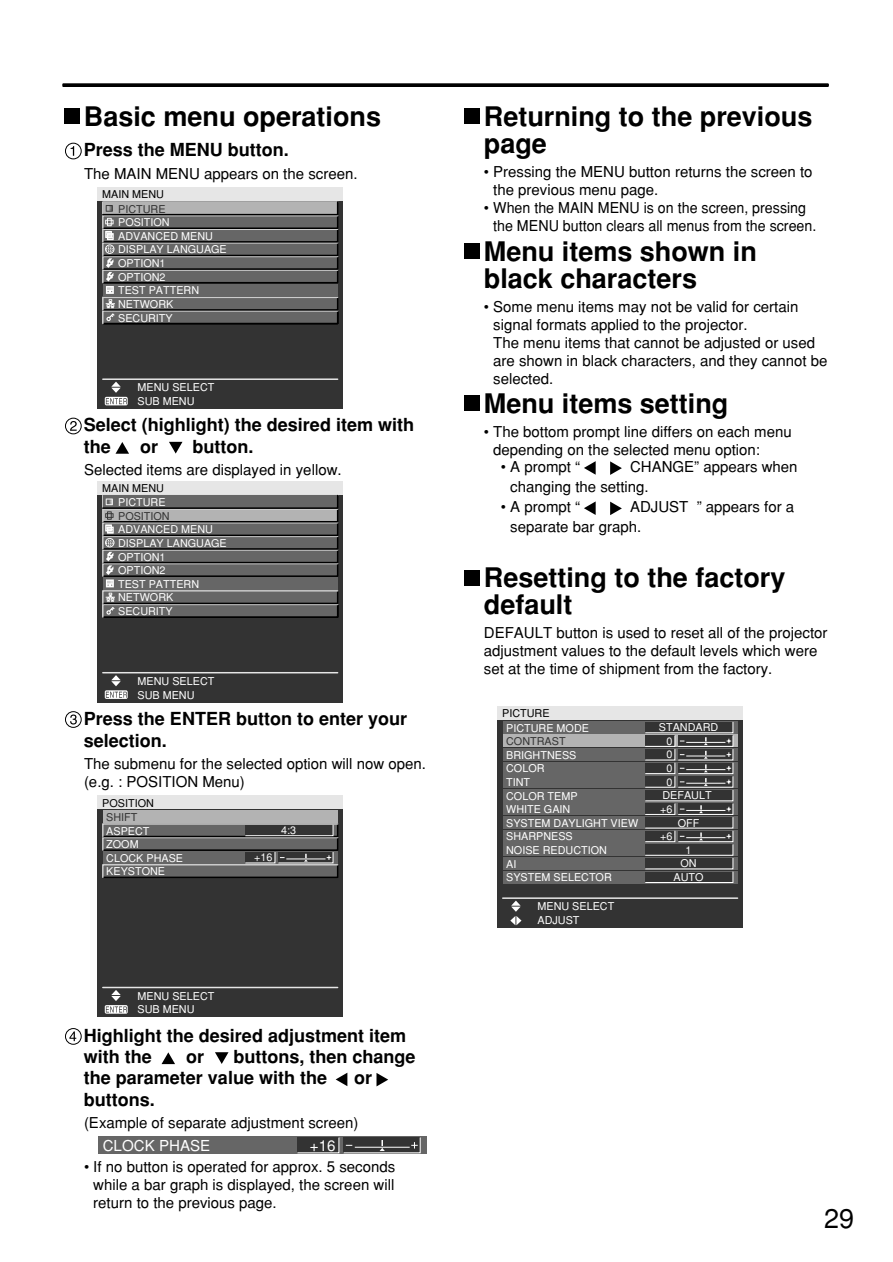
<style>
.page{position:relative;width:893px;height:1262px;background:#fff}
.page>*{position:absolute;margin:0;border:0;box-sizing:border-box;transform-origin:0 0}
.t1{font:700 27px/27px "Helvetica";color:#000}
.t2{font:27px "Helvetica";color:#000}
.t3{font:700 18px/21.5px "Helvetica";color:#000}
.t4{font:15.15px "Helvetica";color:#fff}
.t5{font:15px/18px "Helvetica";color:#000}
.t6{font:10.8px/13.6px "Helvetica";color:#fff}
.t7{font:10.8px "Helvetica";color:#000}
.t8{font:10.8px "Helvetica";color:#333}
</style>
<div class="page">
<hr style="left:63px;top:84px;width:765px;height:3px;background:#000">
<svg style="left:464px;top:585px;width:16px;height:1px"></svg>
<div style="left:464px;top:570px;width:16px;height:15px;background:#000"></div>
<svg style="left:584px;top:502px;width:11px;height:13px"></svg>
<svg style="left:610px;top:501px;width:12px;height:14px"></svg>
<svg style="left:584px;top:461px;width:11px;height:14px"></svg>
<svg style="left:610px;top:461px;width:12px;height:14px"></svg>
<div style="left:464px;top:395px;width:16px;height:16px;background:#000"></div>
<svg style="left:464px;top:258px;width:16px;height:1px"></svg>
<div style="left:464px;top:243px;width:16px;height:15px;background:#000"></div>
<div style="left:464px;top:108px;width:16px;height:16px;background:#000"></div>
<div style="left:497px;top:706px;width:245px;height:221px;background:#333"></div>
<div style="left:497px;top:706px;width:245px;height:14px;background:#e6e6e6"></div>
<hr style="left:502px;top:897px;width:235px;height:2px;background:#e6e6e6">
<div style="left:502px;top:857px;width:235px;height:12px;background:#666"></div>
<div style="left:502px;top:843px;width:235px;height:13px;background:#666"></div>
<div style="left:502px;top:830px;width:235px;height:12px;background:#666"></div>
<div style="left:502px;top:816px;width:235px;height:13px;background:#666"></div>
<div style="left:502px;top:802px;width:235px;height:13px;background:#666"></div>
<div style="left:502px;top:789px;width:235px;height:12px;background:#666"></div>
<div style="left:502px;top:748px;width:235px;height:13px;background:#666"></div>
<div style="left:502px;top:734px;width:235px;height:13px;background:#b3b3b3"></div>
<div style="left:502px;top:775px;width:235px;height:13px;background:#666"></div>
<div style="left:502px;top:762px;width:235px;height:12px;background:#666"></div>
<div style="left:502px;top:721px;width:235px;height:12px;background:#666"></div>
<div style="left:502px;top:870px;width:235px;height:13px;background:#666"></div>
<svg style="left:644px;top:721px;width:89px;height:162px"></svg>
<svg style="left:510px;top:900px;width:11px;height:25px"></svg>
<svg style="left:65px;top:143px;width:17px;height:17px"></svg>
<svg style="left:65px;top:143px;width:16px;height:16px"></svg>
<svg style="left:71px;top:146px;width:3px;height:10px"></svg>
<div style="left:65px;top:108px;width:15px;height:16px;background:#000"></div>
<svg style="left:169px;top:442px;width:13px;height:11px"></svg>
<svg style="left:115px;top:442px;width:14px;height:12px"></svg>
<svg style="left:65px;top:417px;width:17px;height:18px"></svg>
<svg style="left:65px;top:418px;width:16px;height:16px"></svg>
<svg style="left:70px;top:421px;width:7px;height:10px"></svg>
<svg style="left:65px;top:711px;width:17px;height:17px"></svg>
<svg style="left:65px;top:711px;width:16px;height:16px"></svg>
<svg style="left:70px;top:714px;width:7px;height:10px"></svg>
<svg style="left:376px;top:1073px;width:12px;height:13px"></svg>
<svg style="left:335px;top:1073px;width:12px;height:13px"></svg>
<svg style="left:215px;top:1052px;width:13px;height:12px"></svg>
<svg style="left:161px;top:1052px;width:14px;height:12px"></svg>
<svg style="left:65px;top:1028px;width:17px;height:17px"></svg>
<svg style="left:65px;top:1028px;width:16px;height:16px"></svg>
<svg style="left:69px;top:1031px;width:7px;height:10px"></svg>
<div style="left:98px;top:481px;width:245px;height:221px;background:#333"></div>
<div style="left:98px;top:481px;width:245px;height:13px;background:#e6e6e6"></div>
<hr style="left:103px;top:672px;width:234px;height:1px;background:#e6e6e6">
<svg style="left:101px;top:494px;width:238px;height:124px;background:#696969"></svg>
<svg style="left:105px;top:675px;width:23px;height:24px"></svg>
<div style="left:98px;top:795px;width:245px;height:221px;background:#333"></div>
<div style="left:98px;top:795px;width:245px;height:14px;background:#e6e6e6"></div>
<hr style="left:103px;top:986px;width:234px;height:2px;background:#e6e6e6">
<div style="left:103px;top:810px;width:234px;height:13px;background:#b3b3b3"></div>
<svg style="left:102px;top:822px;width:237px;height:56px"></svg>
<svg style="left:105px;top:990px;width:23px;height:23px"></svg>
<div style="left:98px;top:1136px;width:328px;height:18px;background:#666"></div>
<svg style="left:297px;top:1137px;width:124px;height:16px;background:#494949"></svg>
<div style="left:98px;top:187px;width:245px;height:221px;background:#333"></div>
<div style="left:98px;top:187px;width:245px;height:14px;background:#e6e6e6"></div>
<hr style="left:103px;top:378px;width:234px;height:2px;background:#e6e6e6">
<svg style="left:102px;top:201px;width:237px;height:124px;background:#6a6a6a"></svg>
<svg style="left:105px;top:381px;width:23px;height:24px"></svg>
<h1 class="t1" style="left:84px;top:106px;width:298px">Basic menu operations</h1>
<p class="t3" style="left:84px;top:141px;width:206px">Press the MENU button.</p>
<p class="t5" style="left:84px;top:167px;width:275px">The MAIN MENU appears on the screen.</p>
<p class="t7" style="left:102px;top:191px;width:63px">MAIN MENU</p>
<p class="t8" style="left:118px;top:205px;width:49px">PICTURE</p>
<p class="t6" style="left:118px;top:217px;width:110px">POSITION<br>ADVANCED MENU<br>DISPLAY LANGUAGE<br>OPTION1<br>OPTION2<br>TEST PATTERN<br>NETWORK<br>SECURITY</p>
<p class="t6" style="left:137px;top:382px;width:78px">MENU SELECT</p>
<p class="t6" style="left:137px;top:395px;width:59px">SUB MENU</p>
<p class="t3" style="left:84px;top:416px;width:331px">Select (highlight) the desired item with the</p>
<p class="t3" style="left:140px;top:437px;width:19px">or</p>
<p class="t3" style="left:192px;top:437px;width:62px">button.</p>
<p class="t5" style="left:84px;top:462px;width:259px">Selected items are displayed in yellow.</p>
<p class="t7" style="left:102px;top:484px;width:63px">MAIN MENU</p>
<p class="t6" style="left:118px;top:496px;width:49px">PICTURE</p>
<p class="t8" style="left:118px;top:512px;width:53px">POSITION</p>
<p class="t6" style="left:118px;top:524px;width:110px">ADVANCED MENU<br>DISPLAY LANGUAGE<br>OPTION1<br>OPTION2<br>TEST PATTERN<br>NETWORK<br>SECURITY</p>
<p class="t6" style="left:137px;top:675px;width:78px">MENU SELECT</p>
<p class="t6" style="left:137px;top:689px;width:59px">SUB MENU</p>
<p class="t3" style="left:84px;top:709px;width:324px;line-height:22.2px">Press the ENTER button to enter your selection.</p>
<p class="t5" style="left:84px;top:756px;width:343px">The submenu for the selected option will now open. (e.g. : POSITION Menu)</p>
<p class="t7" style="left:102px;top:799px;width:53px">POSITION</p>
<p class="t8" style="left:106px;top:813px;width:33px">SHIFT</p>
<p class="t6" style="left:106px;top:825px;width:78px">ASPECT<br>ZOOM<br>CLOCK PHASE<br>KEYSTONE</p>
<p class="t6" style="left:254px;top:851px;width:20px">+16</p>
<p class="t6" style="left:281px;top:824px;width:17px">4:3</p>
<p class="t6" style="left:137px;top:990px;width:78px">MENU SELECT</p>
<p class="t6" style="left:137px;top:1003px;width:59px">SUB MENU</p>
<p class="t3" style="left:84px;top:1026px;width:323px">Highlight the desired adjustment item with the</p>
<p class="t3" style="left:84px;top:1048px;width:333px;line-height:21px;text-indent:150px">buttons, then change the parameter value with the</p>
<p class="t3" style="left:186px;top:1047px;width:19px">or</p>
<p class="t3" style="left:354px;top:1068px;width:19px">or</p>
<p class="t3" style="left:84px;top:1090px;width:72px">buttons.</p>
<p class="t5" style="left:84px;top:1115px;width:276px">(Example of separate adjustment screen)</p>
<p class="t5" style="left:93px;top:1159px;width:303px;text-align:justify;text-indent:-9px">• If no button is operated for approx. 5 seconds while a bar graph is displayed, the screen will return to the previous page.</p>
<p class="t4" style="left:103px;top:1140px;width:109px">CLOCK PHASE</p>
<p class="t4" style="left:310px;top:1139px;width:27px">+16</p>
<h1 class="t1" style="left:484px;top:106px;width:330px">Returning to the previous page</h1>
<p class="t5" style="left:493px;top:164px;width:321px;text-indent:-9px">• Pressing the MENU button returns the screen to the previous menu page.</p>
<p class="t5" style="left:493px;top:200px;width:325px;text-indent:-9px">• When the MAIN MENU is on the screen, pressing the MENU button clears all menus from the screen.</p>
<h1 class="t1" style="left:484px;top:240px;width:274px">Menu items shown in black characters</h1>
<p class="t5" style="left:493px;top:299px;width:336px;text-indent:-9px">• Some menu items may not be valid for certain signal formats applied to the projector.<br>The menu items that cannot be adjusted or used are shown in black characters, and they cannot be selected.</p>
<h1 class="t1" style="left:484px;top:393px;width:246px">Menu items setting</h1>
<p class="t5" style="left:493px;top:424px;width:300px;text-indent:-9px">• The bottom prompt line differs on each menu depending on the selected menu option:</p>
<p class="t5" style="left:501px;top:459px;width:81px">• A prompt “</p>
<p class="t5" style="left:510px;top:458px;width:289px;line-height:20.1px;text-indent:120px">CHANGE” appears when changing the setting.</p>
<p class="t5" style="left:501px;top:499px;width:81px">• A prompt “</p>
<p class="t5" style="left:510px;top:498px;width:285px;line-height:20.1px;text-indent:120px">ADJUST ” appears for a separate bar graph.</p>
<h1 class="t1" style="left:484px;top:567px;width:303px">Resetting to the factory default</h1>
<p class="t5" style="left:484px;top:625px;width:345px">DEFAULT button is used to reset all of the projector adjustment values to the default levels which were set at the time of shipment from the factory.</p>
<p class="t7" style="left:502px;top:709px;width:49px">PICTURE</p>
<p class="t6" style="left:506px;top:722px;width:84px">PICTURE MODE</p>
<p class="t8" style="left:506px;top:737px;width:61px">CONTRAST</p>
<p class="t6" style="left:506px;top:749px;width:72px">BRIGHTNESS</p>
<p class="t6" style="left:506px;top:790px;width:134px">COLOR TEMP<br>WHITE GAIN<br>SYSTEM DAYLIGHT VIEW<br>SHARPNESS<br>NOISE REDUCTION</p>
<p class="t6" style="left:506px;top:871px;width:107px">SYSTEM SELECTOR</p>
<p class="t6" style="left:666px;top:721px;width:53px;text-indent:-8px">STANDARD<br>0<br>0</p>
<p class="t6" style="left:506px;top:763px;width:40px">COLOR<br>TINT</p>
<p class="t6" style="left:666px;top:762px;width:8px">0<br>0</p>
<p class="t6" style="left:662px;top:789px;width:51px">DEFAULT</p>
<p class="t6" style="left:677px;top:817px;width:23px">OFF</p>
<p class="t6" style="left:673px;top:844px;width:32px;text-align:center">1<br>ON<br>AUTO</p>
<p class="t6" style="left:660px;top:803px;width:14px">+6</p>
<p class="t6" style="left:660px;top:830px;width:14px">+6</p>
<p class="t6" style="left:506px;top:858px;width:12px">AI</p>
<p class="t6" style="left:537px;top:900px;width:78px">MENU SELECT</p>
<p class="t6" style="left:537px;top:914px;width:44px">ADJUST</p>
<h1 class="t2" style="left:824px;top:1208px;width:32px">29</h1>
</div>
